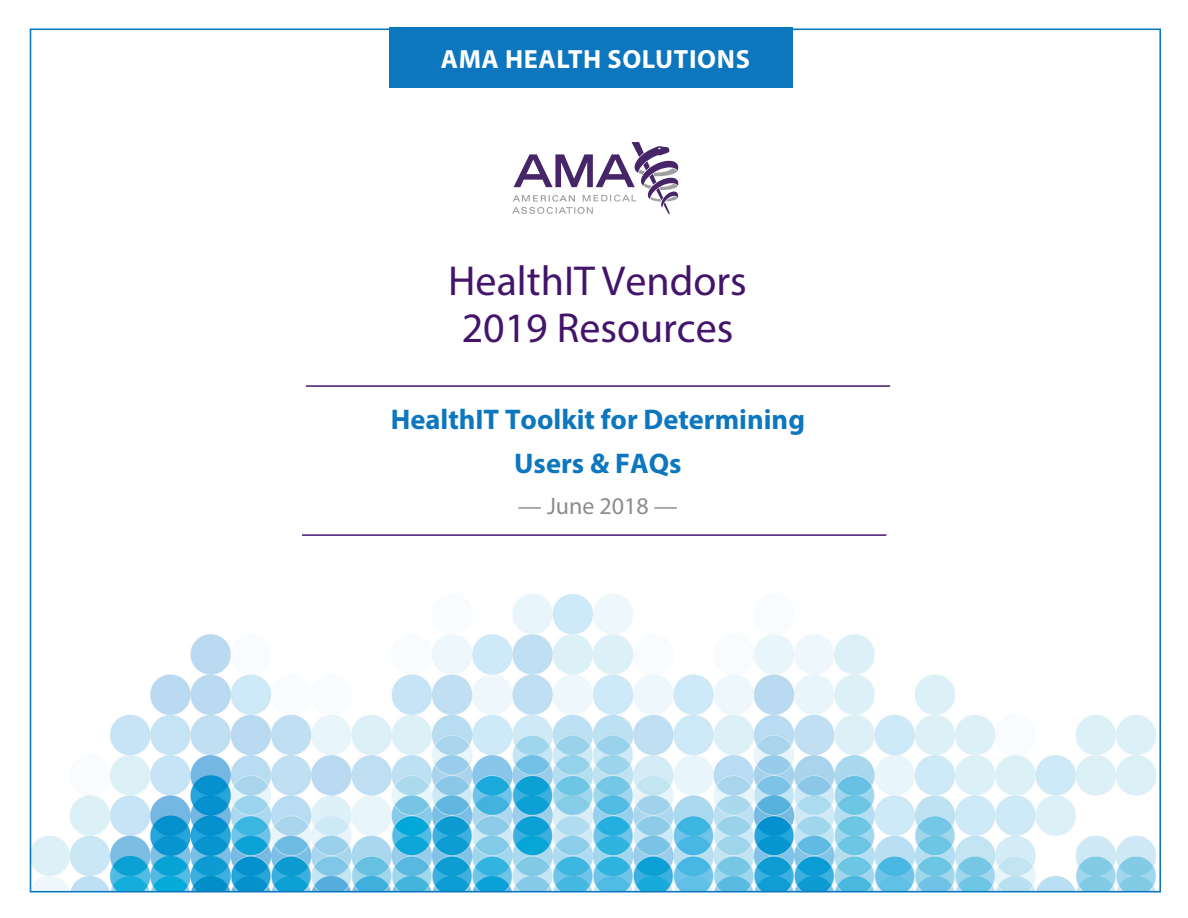
<style>
.page{position:relative;width:1188px;height:918px;background:#fff}
.page>*{position:absolute;margin:0;border:0;box-sizing:border-box;transform-origin:0 0}
.t1{font:42px/46.8px "Myriad Pro";color:#44146b;text-align:center}
.t2{font:700 28.5px/44.2px "Myriad Pro";color:#0c77be;text-align:center}
.t3{font:700 26.4px "Myriad Pro";letter-spacing:.025em;color:#fff}
.t4{font:24px "Myriad Pro";color:#8a8c8f}
</style>
<div class="page">
<img style="left:33px;top:594px;width:1124px;height:296px">
<svg style="left:512px;top:142px;width:166px;height:72px"></svg>
<hr style="left:302px;top:534px;width:584px;height:2px;background:#44146b">
<hr style="left:306px;top:385px;width:584px;height:2px;background:#44146b">
<div style="left:389px;top:27px;width:404px;height:60px;background:#0c77be"></div>
<p class="t3" style="left:441px;top:42px;width:311px">AMA HEALTH SOLUTIONS</p>
<h1 class="t1" style="left:448px;top:257px;width:300px">HealthIT Vendors<br>2019 Resources</h1>
<p class="t2" style="left:391px;top:396px;width:416px">HealthIT Toolkit for Determining<br>Users &amp; FAQs</p>
<p class="t4" style="left:518px;top:491px;width:161px">— June 2018 —</p>
</div>
